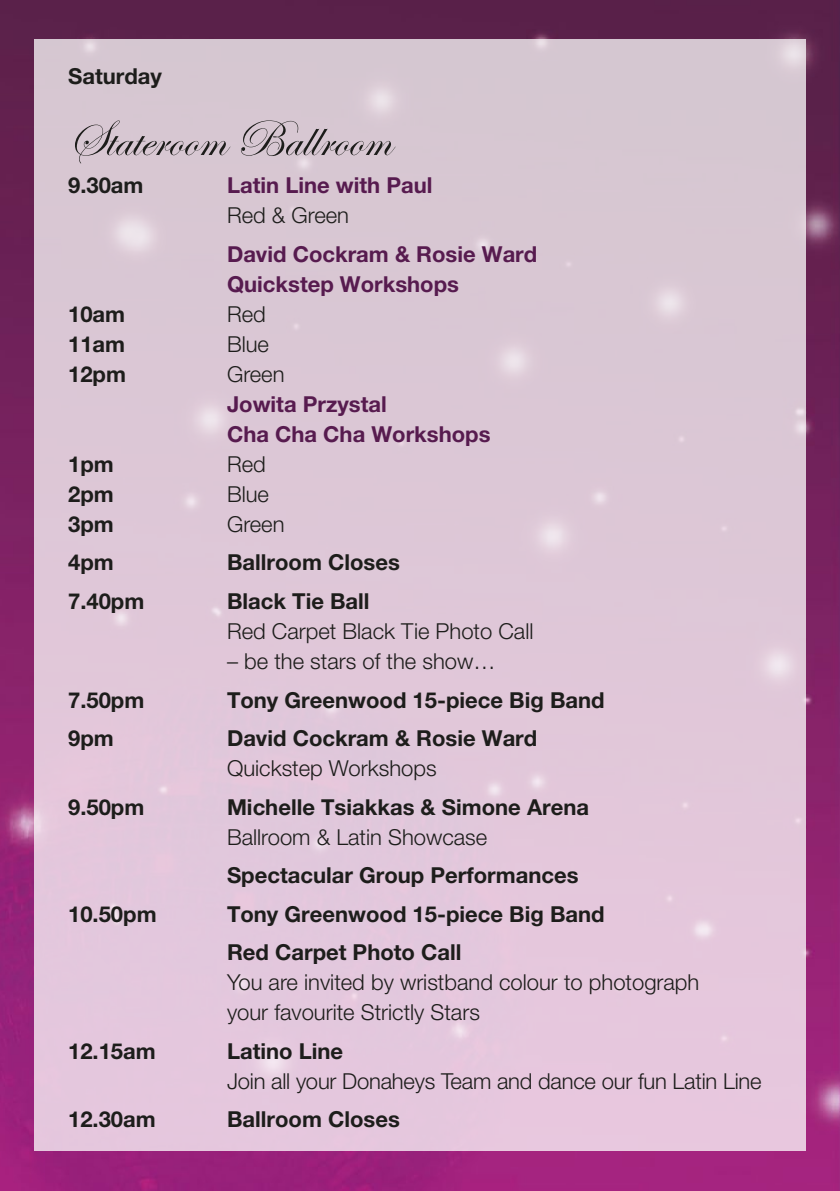
<style>
.page{position:relative;width:840px;height:1191px;background:#fff}
.page>*{position:absolute;margin:0;border:0;box-sizing:border-box;transform-origin:0 0}
.t1{font:52px "Edwardian Script ITC";color:#1d1d1b}
.t2{font:700 22px/38.4px "Helvetica Neue LT Pro";color:#1d1d1b}
.t3{font:300 22px/30px "Helvetica Neue LT Pro";color:#1d1d1b}
.t4{font:700 22px/30px "Helvetica Neue LT Pro";color:#571b4f}
</style>
<div class="page">
<img style="left:0;top:0;width:839px;height:1191px">
<div style="left:34px;top:40px;width:771px;height:1111px;background:#dfc7d8"></div>
<p class="t2" style="left:68px;top:56px;width:95px">Saturday</p>
<h1 class="t1" style="left:68px;top:110px;width:324px">Stateroom Ballroom</h1>
<p class="t2" style="left:68px;top:166px;width:77px">9.30am</p>
<p class="t4" style="left:227px;top:170px;width:207px">Latin Line with Paul</p>
<p class="t3" style="left:227px;top:200px;width:123px">Red &amp; Green</p>
<p class="t4" style="left:227px;top:238px;width:311px">David Cockram &amp; Rosie Ward<br>Quickstep Workshops</p>
<p class="t2" style="left:68px;top:294px;width:59px">10am</p>
<p class="t3" style="left:227px;top:298px;width:40px">Red</p>
<p class="t2" style="left:68px;top:324px;width:59px">11am</p>
<p class="t3" style="left:227px;top:328px;width:43px">Blue</p>
<p class="t2" style="left:68px;top:354px;width:59px">12pm</p>
<p class="t3" style="left:227px;top:358px;width:59px">Green</p>
<p class="t4" style="left:227px;top:388px;width:265px">Jowita Przystal<br>Cha Cha Cha Workshops</p>
<p class="t2" style="left:68px;top:444px;width:47px">1pm</p>
<p class="t3" style="left:227px;top:448px;width:40px">Red</p>
<p class="t2" style="left:68px;top:474px;width:47px">2pm</p>
<p class="t3" style="left:227px;top:478px;width:43px">Blue</p>
<p class="t2" style="left:68px;top:504px;width:47px">3pm</p>
<p class="t3" style="left:227px;top:508px;width:59px">Green</p>
<p class="t2" style="left:68px;top:543px;width:47px">4pm</p>
<p class="t2" style="left:227px;top:543px;width:174px">Ballroom Closes</p>
<p class="t2" style="left:68px;top:581px;width:78px">7.40pm</p>
<p class="t2" style="left:227px;top:581px;width:144px">Black Tie Ball</p>
<p class="t3" style="left:227px;top:615px;width:308px">Red Carpet Black Tie Photo Call</p>
<p class="t3" style="left:227px;top:645px;width:270px">– be the stars of the show…</p>
<p class="t2" style="left:68px;top:680px;width:78px">7.50pm</p>
<p class="t2" style="left:227px;top:680px;width:379px">Tony Greenwood 15-piece Big Band</p>
<p class="t2" style="left:68px;top:718px;width:47px">9pm</p>
<p class="t2" style="left:227px;top:718px;width:311px">David Cockram &amp; Rosie Ward</p>
<p class="t3" style="left:227px;top:752px;width:211px">Quickstep Workshops</p>
<p class="t2" style="left:68px;top:787px;width:78px">9.50pm</p>
<p class="t2" style="left:227px;top:787px;width:363px">Michelle Tsiakkas &amp; Simone Arena</p>
<p class="t3" style="left:227px;top:821px;width:262px">Ballroom &amp; Latin Showcase</p>
<p class="t2" style="left:227px;top:855px;width:353px">Spectacular Group Performances</p>
<p class="t2" style="left:68px;top:894px;width:90px">10.50pm</p>
<p class="t2" style="left:227px;top:894px;width:379px">Tony Greenwood 15-piece Big Band<br>Red Carpet Photo Call</p>
<p class="t3" style="left:227px;top:966px;width:473px">You are invited by wristband colour to photograph your favourite Strictly Stars</p>
<p class="t2" style="left:68px;top:1031px;width:89px">12.15am</p>
<p class="t2" style="left:227px;top:1031px;width:118px">Latino Line</p>
<p class="t3" style="left:227px;top:1065px;width:535px">Join all your Donaheys Team and dance our fun Latin Line</p>
<p class="t2" style="left:68px;top:1099px;width:89px">12.30am</p>
<p class="t2" style="left:227px;top:1099px;width:174px">Ballroom Closes</p>
</div>
